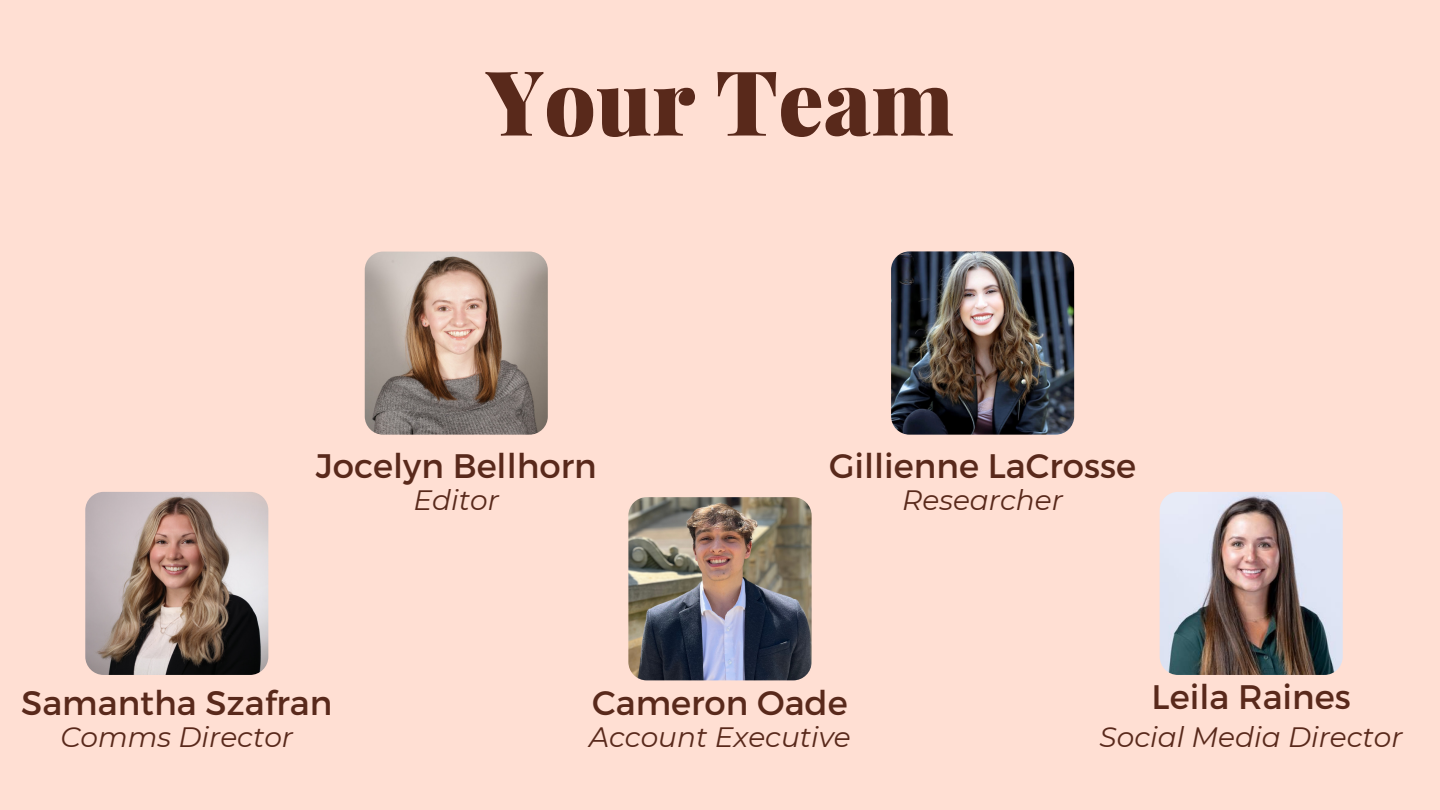
<style>
.page{position:relative;width:1440px;height:810px;background:#ffdfd3}
.page>*{position:absolute;margin:0;border:0;box-sizing:border-box;transform-origin:0 0}
.t1{font:900 90px "Playfair Display";color:#59291b}
.t2{font:34px "Montserrat";color:#59291b}
.t3{font:italic 28px "Montserrat";color:#59291b}
</style>
<div class="page">
<img style="left:85px;top:492px;width:183px;height:183px;border-radius:18px">
<img style="left:365px;top:252px;width:183px;height:183px;border-radius:18px">
<img style="left:628px;top:497px;width:184px;height:183px;border-radius:18px">
<img style="left:891px;top:251px;width:183px;height:184px;border-radius:18px">
<img style="left:1160px;top:492px;width:183px;height:183px;border-radius:18px">
<p class="t1" style="left:486px;top:38px;width:469px">Your Team</p>
<p class="t2" style="left:316px;top:444px;width:282px">Jocelyn Bellhorn</p>
<p class="t3" style="left:414px;top:483px;width:87px">Editor</p>
<h2 class="t2" style="left:829px;top:444px;width:309px">Gillienne LaCrosse</h2>
<h1 class="t3" style="left:902px;top:483px;width:162px">Researcher</h1>
<p class="t2" style="left:21px;top:680px;width:313px">Samantha Szafran</p>
<p class="t2" style="left:592px;top:680px;width:257px">Cameron Oade</p>
<p class="t2" style="left:1152px;top:675px;width:201px">Leila Raines</p>
<h2 class="t3" style="left:60px;top:720px;width:234px">Comms Director</h2>
<p class="t3" style="left:589px;top:720px;width:263px">Account Executive</p>
<p class="t3" style="left:1100px;top:720px;width:305px">Social Media Director</p>
</div>
